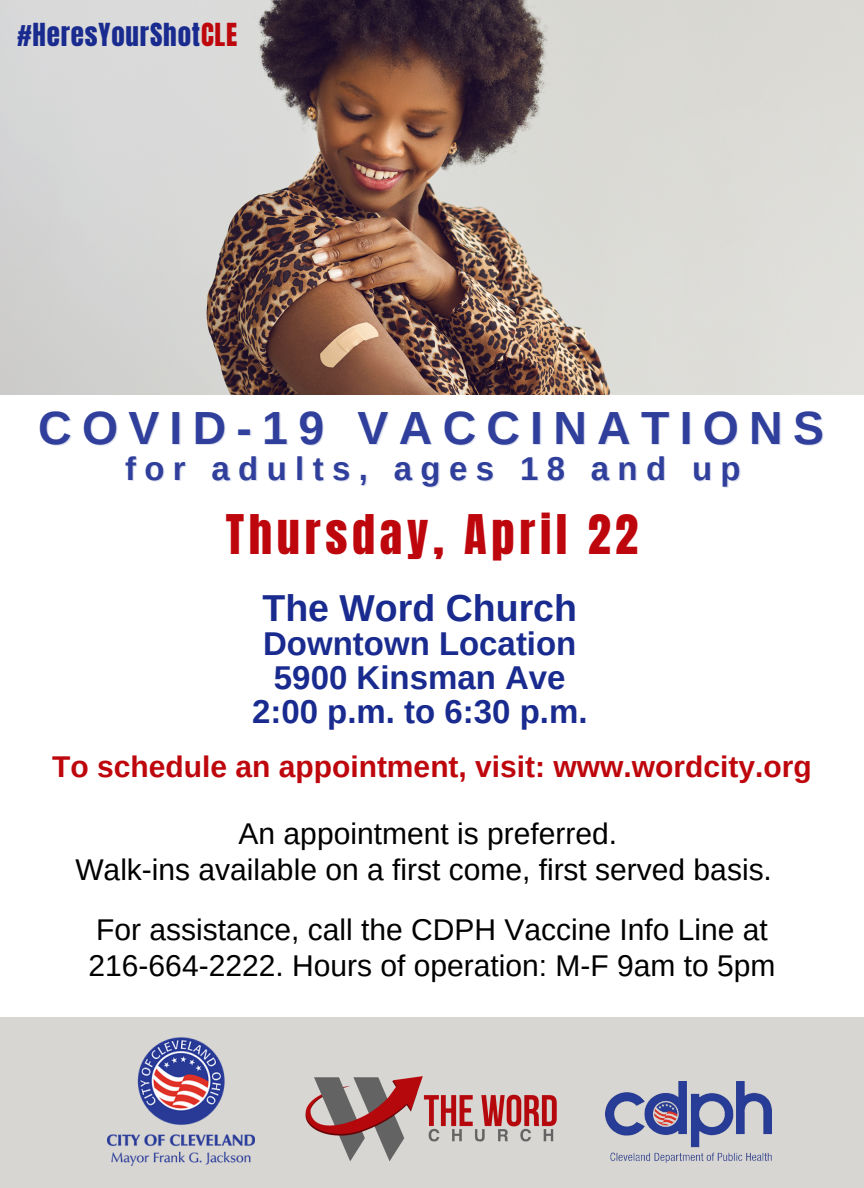
<style>
.page{position:relative;width:864px;height:1188px;background:#fff}
.page>*{position:absolute;margin:0;border:0;box-sizing:border-box;transform-origin:0 0}
.t1{font:700 46.5px "Arimo";letter-spacing:.22em;color:#2f3f9b}
.t2{font:46.5px "Anton";letter-spacing:.1em;color:#be070d}
.t3{font:700 37.5px "Arimo";color:#192b8f}
.t4{font:700 33px "Arimo";color:#192b8f}
.t5{font:700 33px "Arimo";letter-spacing:.255em;color:#2f3f9b}
.t6{font:30px/36px "Arimo";color:#000}
.t7{font:700 30px "Arimo";color:#be070d}
.t8{font:27px "Anton";letter-spacing:.03em;color:#192b8f}
.s1{color:#be070d}
</style>
<div class="page">
<div style="left:0;top:1017px;width:864px;height:171px;background:#d7d6d3"></div>
<img style="left:606px;top:1081px;width:165px;height:81px">
<img style="left:108px;top:1038px;width:147px;height:128px">
<img style="left:305px;top:1076px;width:252px;height:86px">
<img style="left:0;top:0;width:864px;height:395px">
<p class="t8" style="left:17px;top:15px;width:222px">#HeresYourShot<span class="s1">CLE</span></p>
<p class="t1" style="left:38px;top:402px;width:787px">COVID-19 VACCINATIONS</p>
<p class="t5" style="left:125px;top:450px;width:617px">for adults, ages 18 and up</p>
<p class="t2" style="left:226px;top:501px;width:414px">Thursday, April 22</p>
<p class="t3" style="left:263px;top:587px;width:316px">The Word Church</p>
<p class="t4" style="left:263px;top:626px;width:315px">Downtown Location</p>
<p class="t4" style="left:274px;top:659px;width:293px">5900 Kinsman Ave</p>
<p class="t4" style="left:252px;top:693px;width:337px">2:00 p.m. to 6:30 p.m.</p>
<p class="t7" style="left:52px;top:750px;width:761px">To schedule an appointment, visit: www.wordcity.org</p>
<p class="t6" style="left:239px;top:816px;width:380px">An appointment is preferred.</p>
<p class="t6" style="left:75px;top:852px;width:698px">Walk-ins available on a first come, first served basis.</p>
<p class="t6" style="left:89px;top:912px;width:688px">For assistance, call the CDPH Vaccine Info Line at<br>216-664-2222. Hours of operation: M-F 9am to 5pm</p>
</div>
